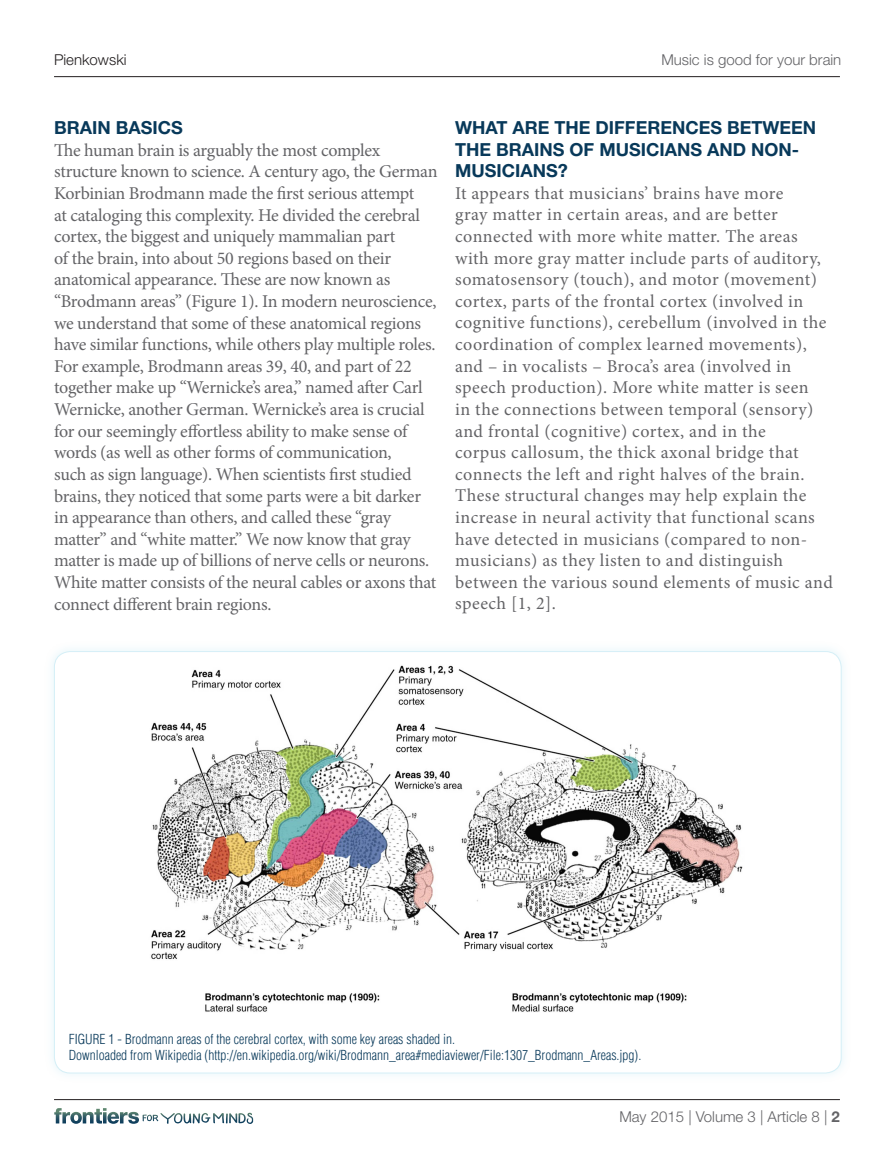
<style>
.page{position:relative;width:894px;height:1170px;background:#fff}
.page>*{position:absolute;margin:0;border:0;box-sizing:border-box;transform-origin:0 0}
.t1{font:18px/21.6px "Minion Pro";letter-spacing:-.01em;color:#636366}
.t2{font:18px/21.6px "Minion Pro";letter-spacing:.02em;color:#636366}
.t3{font:700 18px/21.6px "Helvetica Neue LT Std";color:#08395a}
.t4{font:300 15px "Helvetica Neue LT Std";color:#636366}
.t5{font:300 15px "Helvetica Neue LT Std";color:#231f20}
.t6{font:300 condensed 13.5px/16.2px "Helvetica LT Std";color:#08395a}
.s1{font-weight:700}
</style>
<div class="page">
<hr style="left:54px;top:76px;width:785px;height:1px;background:#231f20">
<hr style="left:54px;top:1099px;width:785px;height:1px;background:#231f20">
<svg style="left:54px;top:1108px;width:199px;height:16px"></svg>
<div style="left:44px;top:641px;width:807px;height:442px;background:#fafdfe"></div>
<div style="left:54px;top:651px;width:786px;height:422px;background:#fff;border-radius:16px"></div>
<img style="left:151px;top:665px;width:592px;height:347px">
<p class="t5" style="left:54px;top:50px;width:74px">Pienkowski</p>
<p class="t4" style="left:661px;top:50px;width:181px">Music is good for your brain</p>
<p class="t3" style="left:54px;top:117px;width:130px">BRAIN BASICS</p>
<p class="t1" style="left:54px;top:139px;width:385px">The human brain is arguably the most complex structure known to science. A century ago, the German Korbinian Brodmann made the first serious attempt<br>at cataloging this complexity. He divided the cerebral cortex, the biggest and uniquely mammalian part<br>of the brain, into about 50 regions based on their anatomical appearance. These are now known as “Brodmann areas” (Figure 1). In modern neuroscience, we understand that some of these anatomical regions have similar functions, while others play multiple roles.<br>For example, Brodmann areas 39, 40, and part of 22 together make up “Wernicke’s area,” named after Carl Wernicke, another German. Wernicke’s area is crucial for our seemingly effortless ability to make sense of words (as well as other forms of communication,<br>such as sign language). When scientists first studied brains, they noticed that some parts were a bit darker in appearance than others, and called these “gray matter” and “white matter.” We now know that gray matter is made up of billions of nerve cells or neurons.<br>White matter consists of the neural cables or axons that connect different brain regions.</p>
<p class="t3" style="left:455px;top:116px;width:360px">WHAT ARE THE DIFFERENCES BETWEEN<br>THE BRAINS OF MUSICIANS AND NON-<br>MUSICIANS?</p>
<p class="t2" style="left:455px;top:182px;width:379px">It appears that musicians’ brains have more<br>gray matter in certain areas, and are better connected with more white matter. The areas with more gray matter include parts of auditory, somatosensory (touch), and motor (movement) cortex, parts of the frontal cortex (involved in cognitive functions), cerebellum (involved in the coordination of complex learned movements), and – in vocalists – Broca’s area (involved in speech production). More white matter is seen<br>in the connections between temporal (sensory) and frontal (cognitive) cortex, and in the<br>corpus callosum, the thick axonal bridge that connects the left and right halves of the brain.<br>These structural changes may help explain the increase in neural activity that functional scans have detected in musicians (compared to non&shy;musicians) as they listen to and distinguish between the various sound elements of music and speech [1, 2].</p>
<p class="t6" style="left:69px;top:1031px;width:574px">FIGURE 1 - Brodmann areas of the cerebral cortex, with some key areas shaded in.<br>Downloaded from Wikipedia (http://en.wikipedia.org/wiki/Brodmann_area#mediaviewer/File:1307_Brodmann_Areas.jpg).</p>
<p class="t4" style="left:619px;top:1107px;width:222px">May 2015 | Volume 3 | Article 8 | <span class="s1">2</span></p>
</div>
